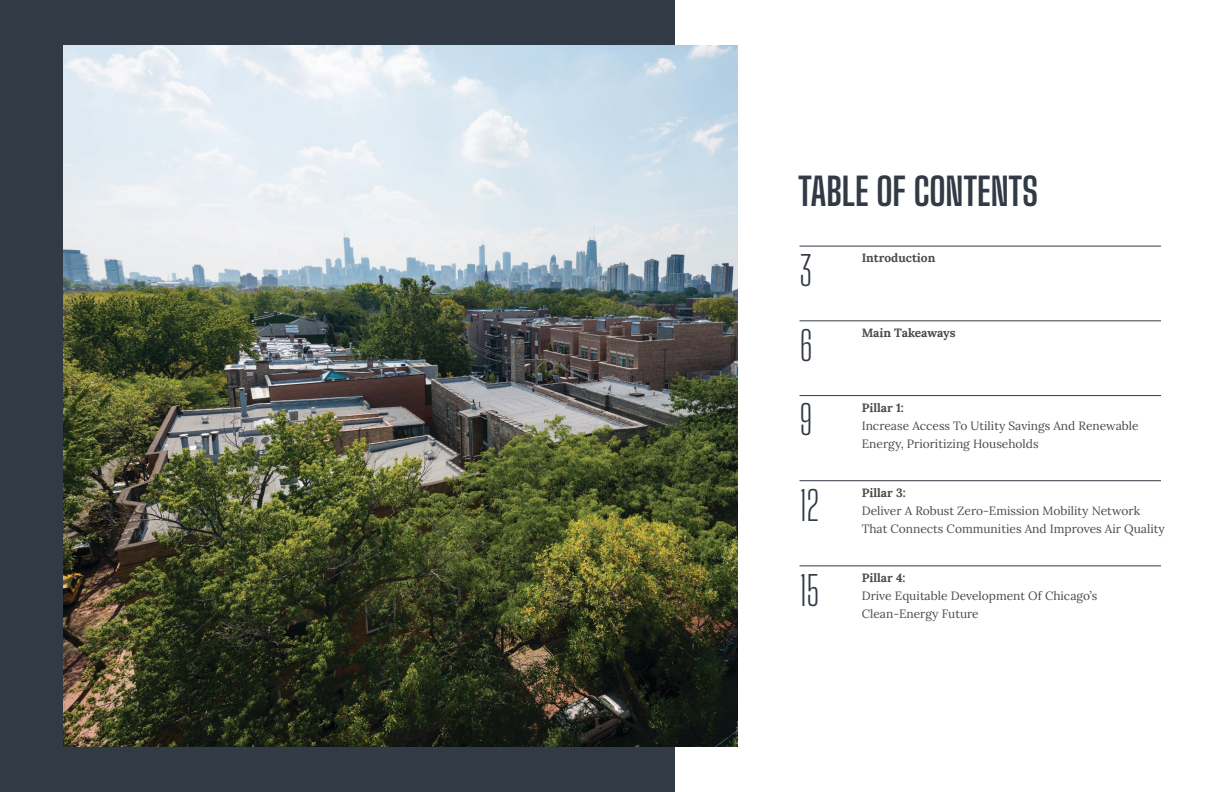
<style>
.page{position:relative;width:1224px;height:792px;background:#fff}
.page>*{position:absolute;margin:0;border:0;box-sizing:border-box;transform-origin:0 0}
.t1{font:300 40px "Big Shoulders Display";color:#323a45}
.t2{font:700 38px "Big Shoulders Display";color:#323a45}
.t3{font:12px/18px "Lora";color:#4a4a4c}
.t4{font:700 12px "Lora";color:#4a4a4c}
.s1{font-weight:700}
</style>
<div class="page">
<div style="left:0;top:0;width:675px;height:792px;background:#323a45"></div>
<img style="left:63px;top:45px;width:674px;height:702px">
<hr style="left:800px;top:246px;width:361px;height:1px;background:#323a45">
<hr style="left:800px;top:320px;width:361px;height:1px;background:#323a45">
<hr style="left:800px;top:395px;width:361px;height:1px;background:#323a45">
<hr style="left:800px;top:480px;width:361px;height:1px;background:#323a45">
<hr style="left:800px;top:565px;width:361px;height:1px;background:#323a45">
<p class="t2" style="left:798px;top:166px;width:241px">TABLE OF CONTENTS</p>
<p class="t1" style="left:800px;top:243px;width:15px">3</p>
<p class="t4" style="left:862px;top:248px;width:75px">Introduction</p>
<p class="t1" style="left:800px;top:318px;width:15px">6</p>
<p class="t4" style="left:862px;top:323px;width:95px">Main Takeaways</p>
<p class="t1" style="left:800px;top:393px;width:15px">9</p>
<p class="t3" style="left:862px;top:398px;width:278px"><span class="s1">Pillar 1:<br></span>Increase Access To Utility Savings And Renewable<br>Energy, Prioritizing Households</p>
<p class="t1" style="left:800px;top:478px;width:21px">12</p>
<p class="t3" style="left:862px;top:483px;width:305px"><span class="s1">Pillar 3:<br></span>Deliver A Robust Zero-Emission Mobility Network<br>That Connects Communities And Improves Air Quality</p>
<p class="t1" style="left:800px;top:563px;width:22px">15</p>
<p class="t3" style="left:862px;top:568px;width:237px"><span class="s1">Pillar 4:<br></span>Drive Equitable Development Of Chicago’s<br>Clean-Energy Future</p>
</div>
